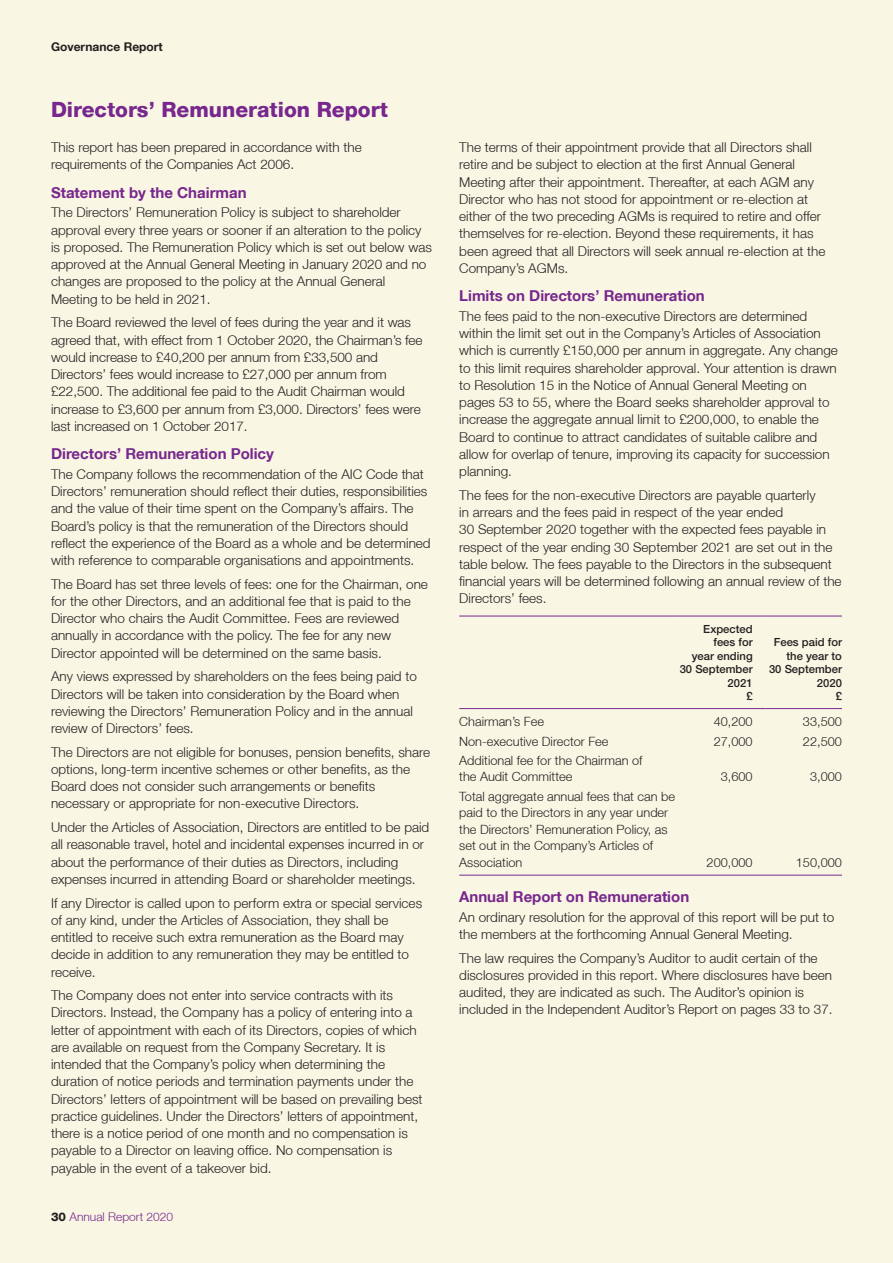
<style>
.page{position:relative;width:893px;height:1263px;background:#f9f6e4}
.page>*{position:absolute;margin:0;border:0;box-sizing:border-box;transform-origin:0 0}
.HEADER_LEVEL_2_-_STY{font:800 21px "Helvetica Neue LT";color:#77278d}
.HEADER_LEVEL_3_-_STY{font:700 15px "Helvetica Neue LT";color:#77278d}
.BODY_TEXT{font:300 13.5px/17.2px "Helvetica Neue LT";color:#231f20}
.LEFT_TEXT{font:300 12.75px/16.5px "Helvetica Neue LT";color:#231f20}
.RIGHT_TEXT{font:300 12.75px "Helvetica Neue LT";color:#231f20}
.t1{font:300 12px "Helvetica Neue LT";color:#77278d}
.HIDDEN_LEFT_PAGE_TOP{font:700 12px "Helvetica Neue LT";color:#231f20}
.RIGHT_HEAD{font:500 11.25px/13.5px "Helvetica Neue LT Std";color:#231f20;text-align:right}
.s1{font-weight:800;color:#231f20}
</style>
<div class="page">
<hr style="left:459px;top:875px;width:217px;height:1px;background:#77278d">
<hr style="left:676px;top:875px;width:89px;height:1px;background:#77278d">
<hr style="left:765px;top:875px;width:77px;height:1px;background:#77278d">
<hr style="left:459px;top:616px;width:217px;height:1px;background:#77278d">
<hr style="left:676px;top:616px;width:89px;height:1px;background:#77278d">
<hr style="left:765px;top:616px;width:77px;height:1px;background:#77278d">
<hr style="left:459px;top:708px;width:217px;height:1px;background:#77278d">
<hr style="left:676px;top:708px;width:89px;height:1px;background:#77278d">
<hr style="left:765px;top:708px;width:77px;height:1px;background:#77278d">
<p class="HIDDEN_LEFT_PAGE_TOP" style="left:51px;top:39px;width:113px">Governance Report</p>
<p class="HEADER_LEVEL_2_-_STY" style="left:51px;top:97px;width:338px">Directors’ Remuneration Report</p>
<p class="BODY_TEXT" style="left:51px;top:138px;width:312px">This report has been prepared in accordance with the requirements of the Companies Act 2006.</p>
<p class="HEADER_LEVEL_3_-_STY" style="left:51px;top:183px;width:197px">Statement by the Chairman</p>
<p class="BODY_TEXT" style="left:51px;top:204px;width:382px">The Directors’ Remuneration Policy is subject to shareholder approval every three years or sooner if an alteration to the policy is proposed. The Remuneration Policy which is set out below was approved at the Annual General Meeting in January 2020 and no changes are proposed to the policy at the Annual General Meeting to be held in 2021.</p>
<p class="BODY_TEXT" style="left:51px;top:314px;width:373px">The Board reviewed the level of fees during the year and it was agreed that, with effect from 1 October 2020, the Chairman’s fee would increase to £40,200 per annum from £33,500 and Directors’ fees would increase to £27,000 per annum from £22,500. The additional fee paid to the Audit Chairman would increase to £3,600 per annum from £3,000. Directors’ fees were last increased on 1 October 2017.</p>
<p class="HEADER_LEVEL_3_-_STY" style="left:51px;top:445px;width:225px">Directors’ Remuneration Policy</p>
<p class="BODY_TEXT" style="left:51px;top:465px;width:381px">The Company follows the recommendation of the AIC Code that Directors’ remuneration should reflect their duties, responsibilities and the value of their time spent on the Company’s affairs. The Board’s policy is that the remuneration of the Directors should reflect the experience of the Board as a whole and be determined with reference to comparable organisations and appointments.</p>
<p class="BODY_TEXT" style="left:51px;top:575px;width:378px">The Board has set three levels of fees: one for the Chairman, one for the other Directors, and an additional fee that is paid to the Director who chairs the Audit Committee. Fees are reviewed annually in accordance with the policy. The fee for any new Director appointed will be determined on the same basis.</p>
<p class="BODY_TEXT" style="left:51px;top:668px;width:367px">Any views expressed by shareholders on the fees being paid to Directors will be taken into consideration by the Board when reviewing the Directors’ Remuneration Policy and in the annual review of Directors’ fees.</p>
<p class="BODY_TEXT" style="left:51px;top:743px;width:381px">The Directors are not eligible for bonuses, pension benefits, share options, long-term incentive schemes or other benefits, as the Board does not consider such arrangements or benefits necessary or appropriate for non-executive Directors.</p>
<p class="BODY_TEXT" style="left:51px;top:818px;width:380px">Under the Articles of Association, Directors are entitled to be paid all reasonable travel, hotel and incidental expenses incurred in or about the performance of their duties as Directors, including expenses incurred in attending Board or shareholder meetings.</p>
<p class="BODY_TEXT" style="left:51px;top:894px;width:373px">If any Director is called upon to perform extra or special services of any kind, under the Articles of Association, they shall be entitled to receive such extra remuneration as the Board may decide in addition to any remuneration they may be entitled to receive.</p>
<p class="BODY_TEXT" style="left:51px;top:986px;width:373px">The Company does not enter into service contracts with its Directors. Instead, the Company has a policy of entering into a letter of appointment with each of its Directors, copies of which are available on request from the Company Secretary. It is intended that the Company’s policy when determining the duration of notice periods and termination payments under the Directors’ letters of appointment will be based on prevailing best practice guidelines. Under the Directors’ letters of appointment, there is a notice period of one month and no compensation is payable to a Director on leaving office. No compensation is payable in the event of a takeover bid.</p>
<p class="t1" style="left:51px;top:1209px;width:124px"><span class="s1">30</span> Annual Report 2020</p>
<p class="BODY_TEXT" style="left:459px;top:138px;width:368px">The terms of their appointment provide that all Directors shall retire and be subject to election at the first Annual General Meeting after their appointment. Thereafter, at each AGM any Director who has not stood for appointment or re-election at either of the two preceding AGMs is required to retire and offer themselves for re-election. Beyond these requirements, it has been agreed that all Directors will seek annual re-election at the Company’s AGMs.</p>
<p class="HEADER_LEVEL_3_-_STY" style="left:459px;top:287px;width:247px">Limits on Directors’ Remuneration</p>
<p class="BODY_TEXT" style="left:459px;top:307px;width:380px">The fees paid to the non-executive Directors are determined within the limit set out in the Company’s Articles of Association which is currently £150,000 per annum in aggregate. Any change to this limit requires shareholder approval. Your attention is drawn to Resolution 15 in the Notice of Annual General Meeting on pages 53 to 55, where the Board seeks shareholder approval to increase the aggregate annual limit to £200,000, to enable the Board to continue to attract candidates of suitable calibre and allow for overlap of tenure, improving its capacity for succession planning.</p>
<p class="BODY_TEXT" style="left:459px;top:486px;width:384px">The fees for the non-executive Directors are payable quarterly<br>in arrears and the fees paid in respect of the year ended<br>30 September 2020 together with the expected fees payable in respect of the year ending 30 September 2021 are set out in the table below. The fees payable to the Directors in the subsequent financial years will be determined following an annual review of the Directors’ fees.</p>
<p class="RIGHT_HEAD" style="left:703px;top:622px;width:51px">Expected</p>
<p class="RIGHT_HEAD" style="left:713px;top:635px;width:41px">fees for</p>
<p class="RIGHT_HEAD" style="left:692px;top:649px;width:62px">year ending</p>
<p class="RIGHT_HEAD" style="left:680px;top:662px;width:74px">30 September<br>2021</p>
<p class="RIGHT_HEAD" style="left:746px;top:689px;width:8px">£</p>
<p class="RIGHT_HEAD" style="left:774px;top:635px;width:70px">Fees paid for the year to</p>
<p class="RIGHT_HEAD" style="left:769px;top:662px;width:74px">30 September<br>2020</p>
<p class="RIGHT_HEAD" style="left:836px;top:689px;width:8px">£</p>
<p class="LEFT_TEXT" style="left:459px;top:713px;width:86px">Chairman’s Fee</p>
<p class="RIGHT_TEXT" style="left:714px;top:714px;width:40px">40,200</p>
<p class="RIGHT_TEXT" style="left:803px;top:714px;width:40px">33,500</p>
<p class="LEFT_TEXT" style="left:459px;top:732px;width:151px">Non-executive Director Fee</p>
<p class="RIGHT_TEXT" style="left:714px;top:733px;width:40px">27,000</p>
<p class="RIGHT_TEXT" style="left:803px;top:733px;width:40px">22,500</p>
<p class="LEFT_TEXT" style="left:459px;top:752px;width:185px">Additional fee for the Chairman of the Audit Committee</p>
<p class="RIGHT_TEXT" style="left:721px;top:769px;width:33px">3,600</p>
<p class="RIGHT_TEXT" style="left:810px;top:769px;width:33px">3,000</p>
<p class="LEFT_TEXT" style="left:459px;top:787px;width:217px">Total aggregate annual fees that can be paid to the Directors in any year under the Directors’ Remuneration Policy, as set out in the Company’s Articles of Association</p>
<p class="RIGHT_TEXT" style="left:707px;top:854px;width:48px">200,000</p>
<p class="RIGHT_TEXT" style="left:796px;top:854px;width:48px">150,000</p>
<p class="HEADER_LEVEL_3_-_STY" style="left:459px;top:888px;width:231px">Annual Report on Remuneration</p>
<p class="BODY_TEXT" style="left:459px;top:908px;width:377px">An ordinary resolution for the approval of this report will be put to the members at the forthcoming Annual General Meeting.</p>
<p class="BODY_TEXT" style="left:459px;top:949px;width:375px">The law requires the Company’s Auditor to audit certain of the disclosures provided in this report. Where disclosures have been audited, they are indicated as such. The Auditor’s opinion is included in the Independent Auditor’s Report on pages 33 to 37.</p>
</div>
